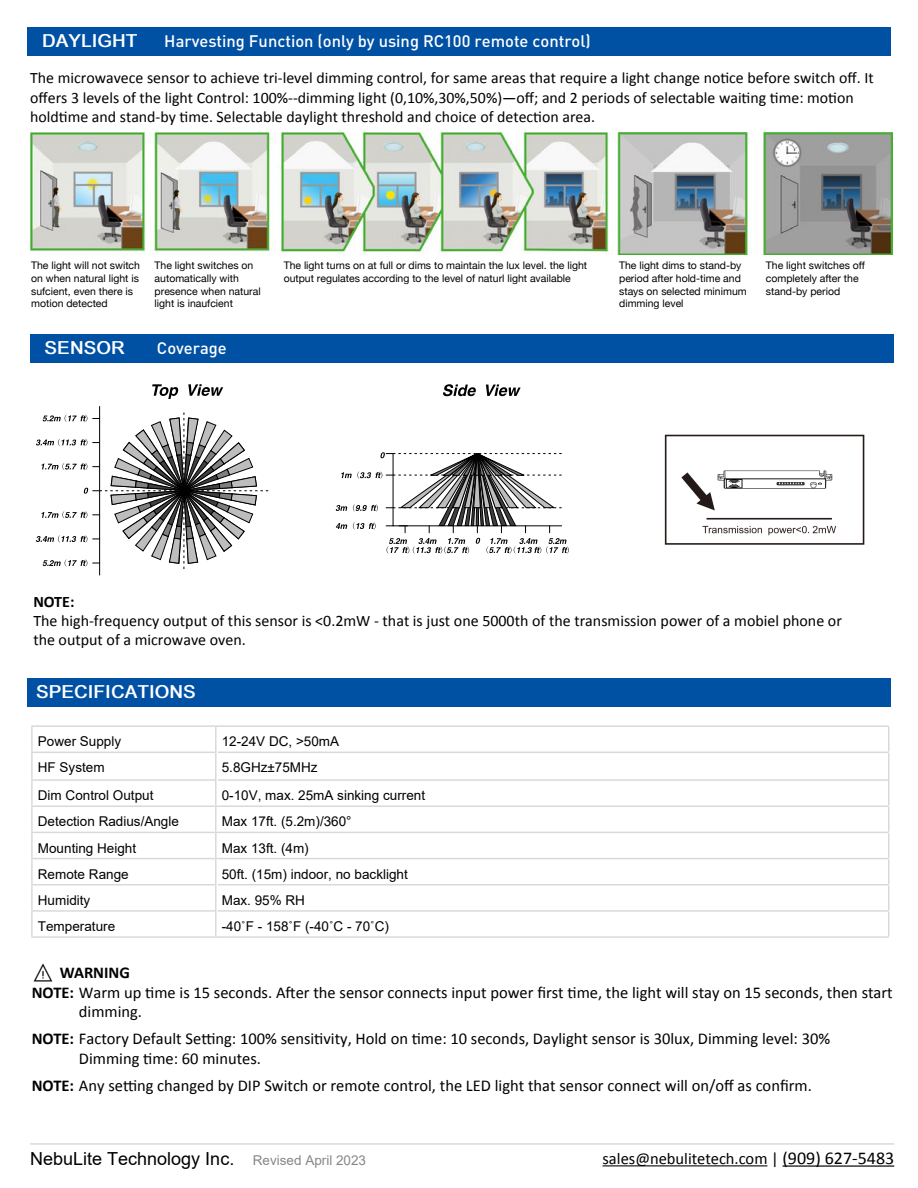
<style>
.page{position:relative;width:918px;height:1188px;background:#fff}
.page>*{position:absolute;margin:0;border:0;box-sizing:border-box;transform-origin:0 0}
.t1{font:18px "Arial";color:#000101}
.t2{font:700 18px "Dixon";color:#fff}
.t3{font:16.5px/19.8px "Calibri";color:#000}
.t4{font:500 16.5px "DIN Pro";color:#fff}
.t5{font:700 16.5px "Calibri";color:#000}
.t6{font:16.05px/19.2px "Calibri";color:#000}
.t7{font:700 16.05px "Calibri";color:#000}
.t8{font:15.9px/19px "Calibri";color:#000}
.t9{font:13.5px "Arial";color:#000}
.t10{font:10.5px/12.6px "Helvetica Neue";color:#000}
.s1{font-weight:700}
.s2{font-size:13.5px;color:#888787}
.s3{color:#000101}
.s4{font-size:18px;color:#000101}
</style>
<div class="page">
<hr style="left:603px;top:1165px;width:164px;height:1px;background:#000">
<hr style="left:783px;top:1165px;width:111px;height:2px;background:#000101">
<hr style="left:30px;top:1143px;width:864px;height:2px;background:#d8dad9">
<div style="left:28px;top:27px;width:863px;height:29px;background:#0051a4"></div>
<img style="left:664px;top:434px;width:201px;height:111px">
<div style="left:30px;top:334px;width:864px;height:29px;background:#0051a4"></div>
<img style="left:30px;top:133px;width:863px;height:122px">
<svg style="left:33px;top:751px;width:182px;height:109px"></svg>
<hr style="left:888px;top:807px;width:2px;height:25px;background:#d8dad9">
<hr style="left:888px;top:859px;width:2px;height:25px;background:#d8dad9">
<hr style="left:888px;top:886px;width:2px;height:24px;background:#d8dad9">
<hr style="left:888px;top:912px;width:2px;height:24px;background:#d8dad9">
<hr style="left:888px;top:833px;width:2px;height:25px;background:#d8dad9">
<hr style="left:31px;top:725px;width:185px;height:2px;background:#d8dad9">
<hr style="left:31px;top:727px;width:2px;height:25px;background:#d8dad9">
<hr style="left:216px;top:725px;width:673px;height:2px;background:#d8dad9">
<hr style="left:218px;top:752px;width:671px;height:1px;background:#d8dad9">
<hr style="left:218px;top:779px;width:671px;height:2px;background:#d8dad9">
<hr style="left:215px;top:727px;width:2px;height:25px;background:#d8dad9">
<hr style="left:215px;top:752px;width:2px;height:28px;background:#d8dad9">
<hr style="left:215px;top:780px;width:2px;height:25px;background:#d8dad9">
<hr style="left:888px;top:727px;width:2px;height:25px;background:#d8dad9">
<hr style="left:31px;top:752px;width:184px;height:1px;background:#d8dad9">
<hr style="left:31px;top:753px;width:2px;height:26px;background:#d8dad9">
<hr style="left:31px;top:779px;width:184px;height:2px;background:#d8dad9">
<hr style="left:31px;top:781px;width:2px;height:24px;background:#d8dad9">
<hr style="left:888px;top:753px;width:2px;height:27px;background:#d8dad9">
<hr style="left:888px;top:780px;width:2px;height:25px;background:#d8dad9">
<hr style="left:31px;top:805px;width:185px;height:2px;background:#d8dad9">
<hr style="left:31px;top:807px;width:2px;height:25px;background:#d8dad9">
<hr style="left:216px;top:805px;width:673px;height:2px;background:#d8dad9">
<hr style="left:218px;top:884px;width:671px;height:2px;background:#d8dad9">
<hr style="left:218px;top:910px;width:671px;height:2px;background:#d8dad9">
<hr style="left:216px;top:936px;width:673px;height:2px;background:#d8dad9">
<hr style="left:215px;top:807px;width:2px;height:25px;background:#d8dad9">
<hr style="left:215px;top:859px;width:2px;height:26px;background:#d8dad9">
<hr style="left:215px;top:885px;width:2px;height:26px;background:#d8dad9">
<hr style="left:215px;top:911px;width:2px;height:25px;background:#d8dad9">
<hr style="left:31px;top:832px;width:185px;height:1px;background:#d8dad9">
<hr style="left:31px;top:833px;width:2px;height:25px;background:#d8dad9">
<hr style="left:31px;top:858px;width:185px;height:1px;background:#d8dad9">
<hr style="left:31px;top:859px;width:2px;height:25px;background:#d8dad9">
<hr style="left:31px;top:884px;width:184px;height:2px;background:#d8dad9">
<hr style="left:31px;top:886px;width:2px;height:24px;background:#d8dad9">
<hr style="left:31px;top:910px;width:184px;height:2px;background:#d8dad9">
<hr style="left:31px;top:912px;width:2px;height:24px;background:#d8dad9">
<hr style="left:31px;top:936px;width:185px;height:2px;background:#d8dad9">
<hr style="left:216px;top:832px;width:673px;height:1px;background:#d8dad9">
<hr style="left:216px;top:858px;width:673px;height:1px;background:#d8dad9">
<hr style="left:215px;top:833px;width:2px;height:25px;background:#d8dad9">
<div style="left:27px;top:678px;width:864px;height:28px;background:#0051a4"></div>
<svg style="left:443px;top:384px;width:33px;height:12px"></svg>
<svg style="left:486px;top:384px;width:35px;height:12px"></svg>
<hr style="left:99px;top:406px;width:1px;height:169px;background:#000">
<svg style="left:152px;top:384px;width:26px;height:15px"></svg>
<svg style="left:188px;top:384px;width:35px;height:12px"></svg>
<svg style="left:336px;top:452px;width:233px;height:102px"></svg>
<svg style="left:36px;top:412px;width:232px;height:157px"></svg>
<h1 class="t2" style="left:42px;top:31px;width:97px">DAYLIGHT</h1>
<h2 class="t4" style="left:164px;top:30px;width:428px">Harvesting Function (only by using RC100 remote control)</h2>
<p class="t8" style="left:30px;top:69px;width:845px">The microwavece sensor to achieve tri-level dimming control, for same areas that require a light change notice before switch off. It offers 3 levels of the light Control: 100%--dimming light (0,10%,30%,50%)—off; and 2 periods of selectable waiting time: motion holdtime and stand-by time. Selectable daylight threshold and choice of detection area.</p>
<p class="t10" style="left:31px;top:259px;width:110px">The light will not switch on when natural light is sufcient, even there is motion detected</p>
<p class="t10" style="left:155px;top:259px;width:108px">The light switches on automatically with presence when natural light is inaufcient</p>
<h1 class="t2" style="left:45px;top:338px;width:82px">SENSOR</h1>
<h2 class="t4" style="left:157px;top:337px;width:71px">Coverage</h2>
<p class="t10" style="left:284px;top:259px;width:305px">The light turns on at full or dims to maintain the lux level. the light output regulates according to the level of naturl light available</p>
<p class="t10" style="left:766px;top:259px;width:101px">The light switches off completely after the stand-by period</p>
<p class="t10" style="left:619px;top:259px;width:129px">The light dims to stand-by period after hold-time and stays on selected minimum dimming level</p>
<h3 class="t7" style="left:33px;top:591px;width:43px">NOTE:</h3>
<h3 class="t6" style="left:33px;top:611px;width:810px">The high-frequency output of this sensor is &lt;0.2mW - that is just one 5000th of the transmission power of a mobiel phone or the output of a microwave oven.</h3>
<h1 class="t2" style="left:36px;top:681px;width:161px">SPECIFICATIONS</h1>
<p class="t9" style="left:38px;top:732px;width:85px">Power Supply</p>
<p class="t9" style="left:222px;top:732px;width:119px">12-24V DC, &gt;50mA</p>
<p class="t9" style="left:38px;top:758px;width:68px">HF System</p>
<p class="t9" style="left:222px;top:758px;width:97px">5.8GHz±75MHz</p>
<p class="t9" style="left:38px;top:786px;width:117px">Dim Control Output</p>
<p class="t9" style="left:222px;top:786px;width:205px">0-10V, max. 25mA sinking current</p>
<p class="t9" style="left:38px;top:812px;width:143px">Detection Radius/Angle</p>
<p class="t9" style="left:222px;top:812px;width:131px">Max 17ft. (5.2m)/360°</p>
<p class="t9" style="left:38px;top:839px;width:100px">Mounting Height</p>
<p class="t9" style="left:222px;top:839px;width:89px">Max 13ft. (4m)</p>
<p class="t9" style="left:38px;top:865px;width:92px">Remote Range</p>
<p class="t9" style="left:222px;top:865px;width:188px">50ft. (15m) indoor, no backlight</p>
<p class="t9" style="left:38px;top:891px;width:54px">Humidity</p>
<p class="t9" style="left:222px;top:891px;width:85px">Max. 95% RH</p>
<p class="t9" style="left:38px;top:917px;width:79px">Temperature</p>
<p class="t9" style="left:222px;top:917px;width:169px">-40˚F - 158˚F (-40˚C - 70˚C)</p>
<h2 class="t5" style="left:32px;top:962px;width:100px">⚠ WARNING</h2>
<h2 class="t3" style="left:32px;top:982px;width:863px"><span class="s1">NOTE:</span> Warm up time is 15 seconds. After the sensor connects input power first time, the light will stay on 15 seconds, then start</h2>
<h2 class="t3" style="left:79px;top:1002px;width:65px">dimming.</h2>
<h2 class="t3" style="left:79px;top:1029px;width:753px;text-indent:-47px"><span class="s1">NOTE:</span> Factory Default Setting: 100% sensitivity, Hold on time: 10 seconds, Daylight sensor is 30lux, Dimming level: 30%<br>Dimming time: 60 minutes.</h2>
<h2 class="t3" style="left:32px;top:1076px;width:782px"><span class="s1">NOTE:</span> Any setting changed by DIP Switch or remote control, the LED light that sensor connect will on/off as confirm.</h2>
<h1 class="t1" style="left:30px;top:1146px;width:337px">NebuLite Technology Inc. <span class="s2">Revised April 2023</span></h1>
<h2 class="t3" style="left:603px;top:1149px;width:293px">sales@nebulitetech.com <span class="s3">|</span> <span class="s4">(909) 627-5483</span></h2>
</div>
